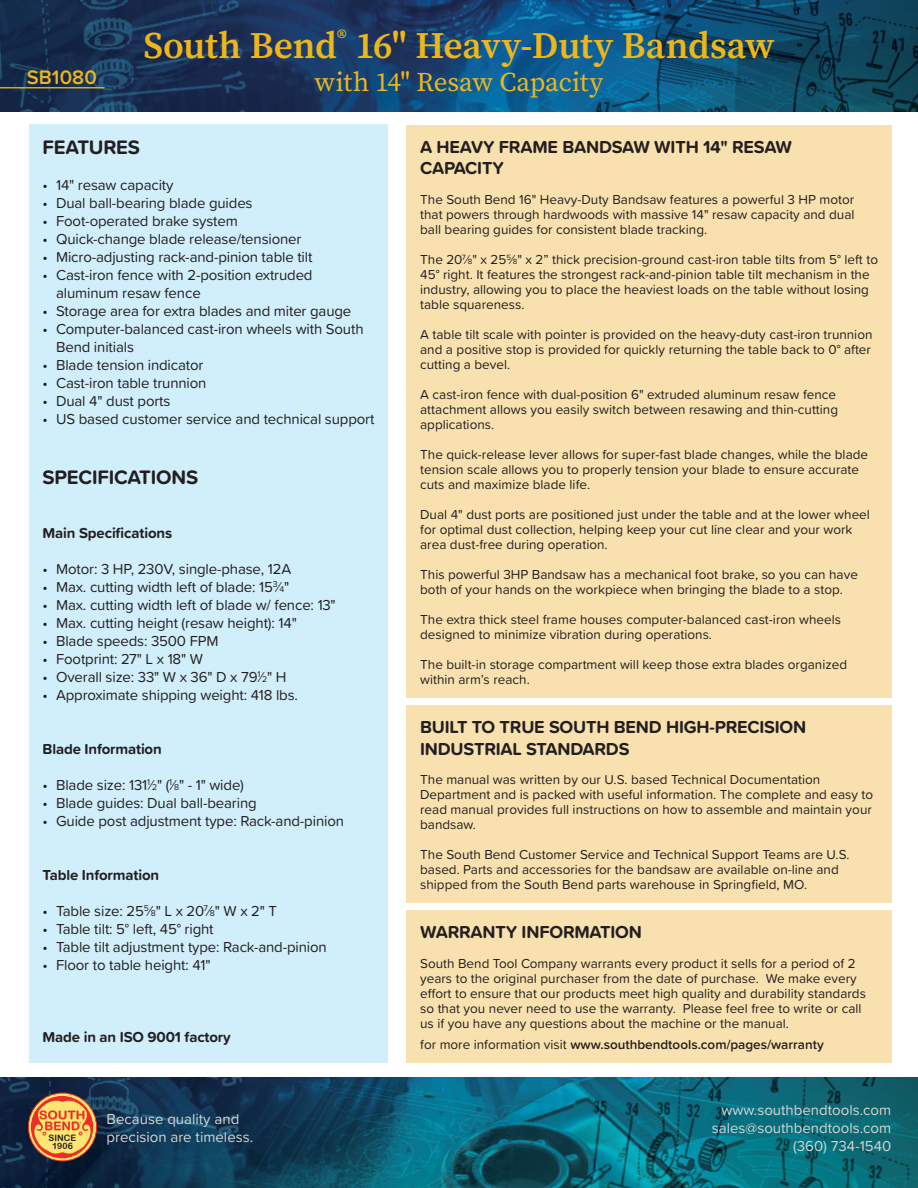
<style>
.page{position:relative;width:918px;height:1188px;background:#fff}
.page>*{position:absolute;margin:0;border:0;box-sizing:border-box;transform-origin:0 0}
.t1{font:600 37.5px "Source Serif Pro";letter-spacing:-.005em;color:#edb61b}
.t2{font:27px "Source Serif Pro";letter-spacing:-.005em;color:#edb61b}
.t3{font:700 20.25px "Proxima Soft";letter-spacing:-.01em;color:#231f20}
.t4{font:600 20.25px "Proxima Soft";letter-spacing:.005em;color:#edb61b}
.t5{font:700 18px/21.6px "Proxima Soft";letter-spacing:-.01em;color:#231f20}
.t6{font:15px/18px "Proxima Soft";letter-spacing:-.01em;color:#231f20}
.t7{font:15px/18px "Proxima Soft";color:#d4d6d3}
.t8{font:700 15px "Proxima Soft";letter-spacing:-.01em;color:#231f20}
.t9{font:13.5px/15px "Proxima Soft";color:#231f20}
.t10{font:600 13.5px "Proxima Soft";color:#231f20}
.t11{font:8.85px/8.2px "Arial Rounded MT Bold";letter-spacing:-.01em;color:#231f20;text-align:center}
.s1{font-size:8.7px}
.s2{font-size:7.8px}
.s3{font-weight:400}
</style>
<div class="page">
<img style="left:0;top:0;width:918px;height:112px">
<img style="left:0;top:1078px;width:918px;height:110px">
<hr style="left:0;top:87px;width:105px;height:1px;background:#edb61b">
<svg style="left:28px;top:1093px;width:69px;height:68px"></svg>
<div style="left:28px;top:1093px;width:69px;height:68px;border:1px solid #ee2e22;border-radius:50%"></div>
<svg style="left:31px;top:1096px;width:62px;height:62px;background:#e09854"></svg>
<div style="left:29px;top:125px;width:359px;height:938px;background:#d1eefb"></div>
<div style="left:407px;top:705px;width:485px;height:198px;background:#f8e1af"></div>
<div style="left:407px;top:911px;width:485px;height:152px;background:#f8e1af"></div>
<div style="left:407px;top:125px;width:485px;height:573px;background:#f8e1af"></div>
<p class="t4" style="left:27px;top:62px;width:72px">SB1080</p>
<p class="t1" style="left:143px;top:20px;width:633px">South Bend<sup>®</sup> 16" Heavy-Duty Bandsaw</p>
<p class="t2" style="left:315px;top:64px;width:290px">with 14" Resaw Capacity</p>
<p class="t3" style="left:43px;top:132px;width:99px">FEATURES</p>
<p class="t6" style="left:43px;top:175px;width:132px">• 14" resaw capacity</p>
<p class="t6" style="left:43px;top:193px;width:212px">• Dual ball-bearing blade guides</p>
<p class="t6" style="left:43px;top:211px;width:197px">• Foot-operated brake system</p>
<p class="t6" style="left:43px;top:229px;width:260px">• Quick-change blade release/tensioner</p>
<p class="t6" style="left:43px;top:247px;width:271px">• Micro-adjusting rack-and-pinion table tilt</p>
<p class="t6" style="left:56px;top:265px;width:258px;text-indent:-14px">• Cast-iron fence with 2-position extruded aluminum resaw fence</p>
<p class="t6" style="left:43px;top:301px;width:310px">• Storage area for extra blades and miter gauge</p>
<p class="t6" style="left:56px;top:319px;width:309px;text-indent:-14px">• Computer-balanced cast-iron wheels with South<br>Bend initials</p>
<p class="t6" style="left:43px;top:355px;width:162px">• Blade tension indicator</p>
<p class="t6" style="left:43px;top:373px;width:165px">• Cast-iron table trunnion</p>
<p class="t6" style="left:43px;top:391px;width:129px">• Dual 4" dust ports</p>
<p class="t6" style="left:43px;top:409px;width:333px">• US based customer service and technical support</p>
<p class="t3" style="left:43px;top:462px;width:157px">SPECIFICATIONS</p>
<p class="t8" style="left:43px;top:522px;width:131px">Main Specifications</p>
<p class="t6" style="left:43px;top:560px;width:250px">• Motor: 3 HP, 230V, single-phase, 12A</p>
<p class="t6" style="left:43px;top:578px;width:248px">• Max. cutting width left of blade: 15<sup>3</sup>⁄<span class="s1">4</span>"</p>
<p class="t6" style="left:43px;top:596px;width:295px">• Max. cutting width left of blade w/ fence: 13"</p>
<p class="t6" style="left:43px;top:614px;width:256px">• Max. cutting height (resaw height): 14"</p>
<p class="t6" style="left:43px;top:632px;width:178px">• Blade speeds: 3500 FPM</p>
<p class="t6" style="left:43px;top:650px;width:162px">• Footprint: 27" L x 18" W</p>
<p class="t6" style="left:43px;top:668px;width:246px">• Overall size: 33" W x 36" D x 79<sup>1</sup>⁄<span class="s1">2</span>" H</p>
<p class="t6" style="left:43px;top:686px;width:257px">• Approximate shipping weight: 418 lbs.</p>
<p class="t8" style="left:43px;top:738px;width:121px">Blade Information</p>
<p class="t6" style="left:43px;top:776px;width:203px">• Blade size: 131<sup>1</sup>⁄<span class="s1">2</span>" (<sup>1</sup>⁄<span class="s1">8</span>" - 1" wide)</p>
<p class="t6" style="left:43px;top:794px;width:216px">• Blade guides: Dual ball-bearing</p>
<p class="t6" style="left:43px;top:812px;width:303px">• Guide post adjustment type: Rack-and-pinion</p>
<p class="t8" style="left:43px;top:864px;width:118px">Table Information</p>
<p class="t6" style="left:43px;top:902px;width:236px">• Table size: 25<sup>5</sup>⁄<span class="s1">8</span>" L x 20<sup>7</sup>⁄<span class="s1">8</span>" W x 2" T</p>
<p class="t6" style="left:43px;top:920px;width:173px">• Table tilt: 5° left, 45° right</p>
<p class="t6" style="left:43px;top:938px;width:286px">• Table tilt adjustment type: Rack-and-pinion</p>
<p class="t6" style="left:43px;top:956px;width:169px">• Floor to table height: 41"</p>
<p class="t8" style="left:43px;top:1026px;width:190px">Made in an ISO 9001 factory</p>
<p class="t11" style="left:49px;top:1134px;width:29px">SINCE<br>1906</p>
<p class="t7" style="left:107px;top:1109px;width:148px">Because quality and precision are timeless.</p>
<p class="t5" style="left:420px;top:135px;width:373px">A HEAVY FRAME BANDSAW WITH 14" RESAW<br>CAPACITY</p>
<p class="t9" style="left:420px;top:191px;width:436px;text-align:justify">The South Bend 16" Heavy-Duty Bandsaw features a powerful 3 HP motor that powers through hardwoods with massive 14" resaw capacity and dual ball bearing guides for consistent blade tracking.</p>
<p class="t9" style="left:420px;top:251px;width:459px">The 20<sup>7</sup>⁄<span class="s2">8</span>" x 25<sup>5</sup>⁄<span class="s2">8</span>" x 2” thick precision-ground cast-iron table tilts from 5° left to 45° right. It features the strongest rack-and-pinion table tilt mechanism in the industry, allowing you to place the heaviest loads on the table without losing table squareness.</p>
<p class="t9" style="left:420px;top:326px;width:454px;text-align:justify">A table tilt scale with pointer is provided on the heavy-duty cast-iron trunnion and a positive stop is provided for quickly returning the table back to 0° after cutting a bevel.</p>
<p class="t9" style="left:420px;top:386px;width:419px">A cast-iron fence with dual-position 6" extruded aluminum resaw fence attachment allows you easily switch between resawing and thin-cutting applications.</p>
<p class="t9" style="left:420px;top:446px;width:449px">The quick-release lever allows for super-fast blade changes, while the blade tension scale allows you to properly tension your blade to ensure accurate cuts and maximize blade life.</p>
<p class="t9" style="left:420px;top:506px;width:451px">Dual 4" dust ports are positioned just under the table and at the lower wheel for optimal dust collection, helping keep your cut line clear and your work area dust-free during operation.</p>
<p class="t9" style="left:420px;top:566px;width:439px">This powerful 3HP Bandsaw has a mechanical foot brake, so you can have both of your hands on the workpiece when bringing the blade to a stop.</p>
<p class="t9" style="left:420px;top:611px;width:422px">The extra thick steel frame houses computer-balanced cast-iron wheels designed to minimize vibration during operations.</p>
<p class="t9" style="left:420px;top:656px;width:428px">The built-in storage compartment will keep those extra blades organized within arm’s reach.</p>
<p class="t5" style="left:420px;top:716px;width:388px">BUILT TO TRUE SOUTH BEND HIGH-PRECISION<br>INDUSTRIAL STANDARDS</p>
<p class="t9" style="left:420px;top:772px;width:455px">The manual was written by our U.S. based Technical Documentation Department and is packed with useful information. The complete and easy to read manual provides full instructions on how to assemble and maintain your bandsaw.</p>
<p class="t9" style="left:420px;top:847px;width:431px">The South Bend Customer Service and Technical Support Teams are U.S. based. Parts and accessories for the bandsaw are available on-line and shipped from the South Bend parts warehouse in Springfield, MO.</p>
<p class="t5" style="left:420px;top:921px;width:223px">WARRANTY INFORMATION</p>
<p class="t9" style="left:420px;top:956px;width:447px">South Bend Tool Company warrants every product it sells for a period of 2 years to the original purchaser from the date of purchase. We make every effort to ensure that our products meet high quality and durability standards so that you never need to use the warranty. Please feel free to write or call us if you have any questions about the machine or the manual.</p>
<p class="t10" style="left:420px;top:1035px;width:405px"><span class="s3">for more information visit</span> www.southbendtools.com/pages/warranty</p>
<p class="t7" style="left:722px;top:1100px;width:171px">www.southbendtools.com</p>
<p class="t7" style="left:712px;top:1118px;width:181px">sales@southbendtools.com</p>
<p class="t7" style="left:793px;top:1136px;width:100px">(360) 734-1540</p>
</div>
